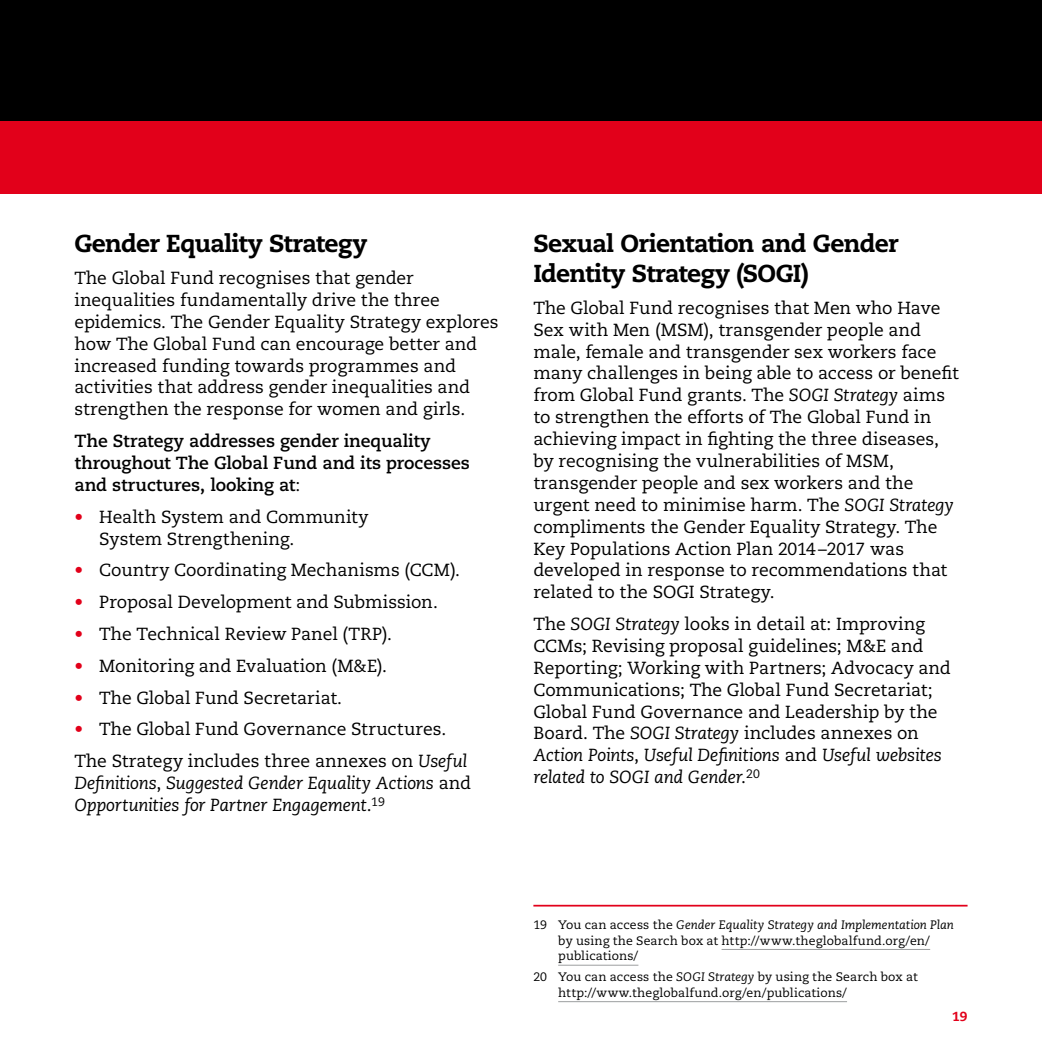
<style>
.page{position:relative;width:1042px;height:1042px;background:#fff}
.page>*{position:absolute;margin:0;border:0;box-sizing:border-box;transform-origin:0 0}
.t1{font:800 24.5px/29.8px "Caecilia LT";letter-spacing:-.025em;color:#000}
.t2{font:17.5px/21.9px "Caecilia LT";letter-spacing:-.005em;color:#000}
.t3{font:700 17.5px/21.9px "Caecilia LT";letter-spacing:-.005em;color:#000}
.t4{font:italic 17.5px/21.9px "Caecilia LT";letter-spacing:-.01em;color:#000}
.t5{font:800 13.12px "Caecilia LT";color:#e2001a}
.t6{font:12.25px/15.8px "Caecilia LT";letter-spacing:.01em;color:#000}
.s1{font-weight:400}
.s2{color:#e2001a}
.s3{font-style:italic}
.s4{font-style:normal}
</style>
<div class="page">
<div style="left:0;top:121px;width:1042px;height:72px;background:#e2001a"></div>
<div style="left:0;top:0;width:1042px;height:121px;background:#000"></div>
<hr style="left:533px;top:905px;width:434px;height:1px;background:#e2001a">
<hr style="left:721px;top:949px;width:209px;height:1px;background:#9c9e9f">
<hr style="left:558px;top:965px;width:80px;height:1px;background:#9c9e9f">
<hr style="left:558px;top:1001px;width:289px;height:1px;background:#9c9e9f">
<h1 class="t1" style="left:74px;top:229px;width:294px">Gender Equality Strategy</h1>
<p class="t2" style="left:74px;top:267px;width:426px">The Global Fund recognises that gender inequalities fundamentally drive the three epidemics. The Gender Equality Strategy explores how The Global Fund can encourage better and increased funding towards programmes and activities that address gender inequalities and strengthen the response for women and girls.</p>
<p class="t3" style="left:74px;top:430px;width:397px">The Strategy addresses gender inequality throughout The Global Fund and its processes and structures, looking at<span class="s1">:</span></p>
<p class="t2" style="left:99px;top:506px;width:271px;text-indent:-25px"><span class="s2">•</span> Health System and Community<br>System Strengthening.</p>
<p class="t2" style="left:74px;top:560px;width:387px"><span class="s2">•</span> Country Coordinating Mechanisms (CCM).</p>
<p class="t2" style="left:74px;top:591px;width:365px"><span class="s2">•</span> Proposal Development and Submission.</p>
<p class="t2" style="left:74px;top:623px;width:319px"><span class="s2">•</span> The Technical Review Panel (TRP).</p>
<p class="t2" style="left:74px;top:655px;width:314px"><span class="s2">•</span> Monitoring and Evaluation (M&amp;E).</p>
<p class="t2" style="left:74px;top:687px;width:269px"><span class="s2">•</span> The Global Fund Secretariat.</p>
<p class="t2" style="left:74px;top:714px;width:394px;line-height:31.8px"><span class="s2">•</span> The Global Fund Governance Structures.<br>The Strategy includes three annexes on <span class="s3">Useful</span></p>
<p class="t4" style="left:74px;top:772px;width:398px">Definitions<span class="s4">,</span> Suggested Gender Equality Actions <span class="s4">and<br></span>Opportunities for Partner Engagement<span class="s4">.</span><sup>19</sup></p>
<h1 class="t1" style="left:533px;top:229px;width:367px">Sexual Orientation and Gender<br>Identity Strategy (SOGI)</h1>
<p class="t2" style="left:533px;top:297px;width:427px">The Global Fund recognises that Men who Have Sex with Men (MSM), transgender people and male, female and transgender sex workers face many challenges in being able to access or benefit from Global Fund grants. The <span class="s3">SOGI Strategy</span> aims to strengthen the efforts of The Global Fund in achieving impact in fighting the three diseases, by recognising the vulnerabilities of MSM, transgender people and sex workers and the urgent need to minimise harm. The <span class="s3">SOGI Strategy </span>compliments the Gender Equality Strategy. The Key Populations Action Plan 2014–2017 was developed in response to recommendations that related to the SOGI Strategy.</p>
<p class="t2" style="left:533px;top:613px;width:419px">The <span class="s3">SOGI Strategy</span> looks in detail at: Improving CCMs; Revising proposal guidelines; M&amp;E and Reporting; Working with Partners; Advocacy and Communications; The Global Fund Secretariat; Global Fund Governance and Leadership by the Board. The <span class="s3">SOGI Strategy</span> includes annexes on <span class="s3">Action Points</span>, <span class="s3">Useful Definitions</span> and <span class="s3">Useful websites related to SOGI and Gender</span>.<sup>20</sup></p>
<p class="t6" style="left:558px;top:917px;width:397px;text-indent:-25px">19 You can access the <span class="s3">Gender Equality Strategy and Implementation Plan </span>by using the Search box at http://www.theglobalfund.org/en/ publications/</p>
<p class="t6" style="left:558px;top:969px;width:361px;text-indent:-25px">20 You can access the <span class="s3">SOGI Strategy</span> by using the Search box at http://www.theglobalfund.org/en/publications/</p>
<p class="t5" style="left:952px;top:1008px;width:17px">19</p>
</div>
